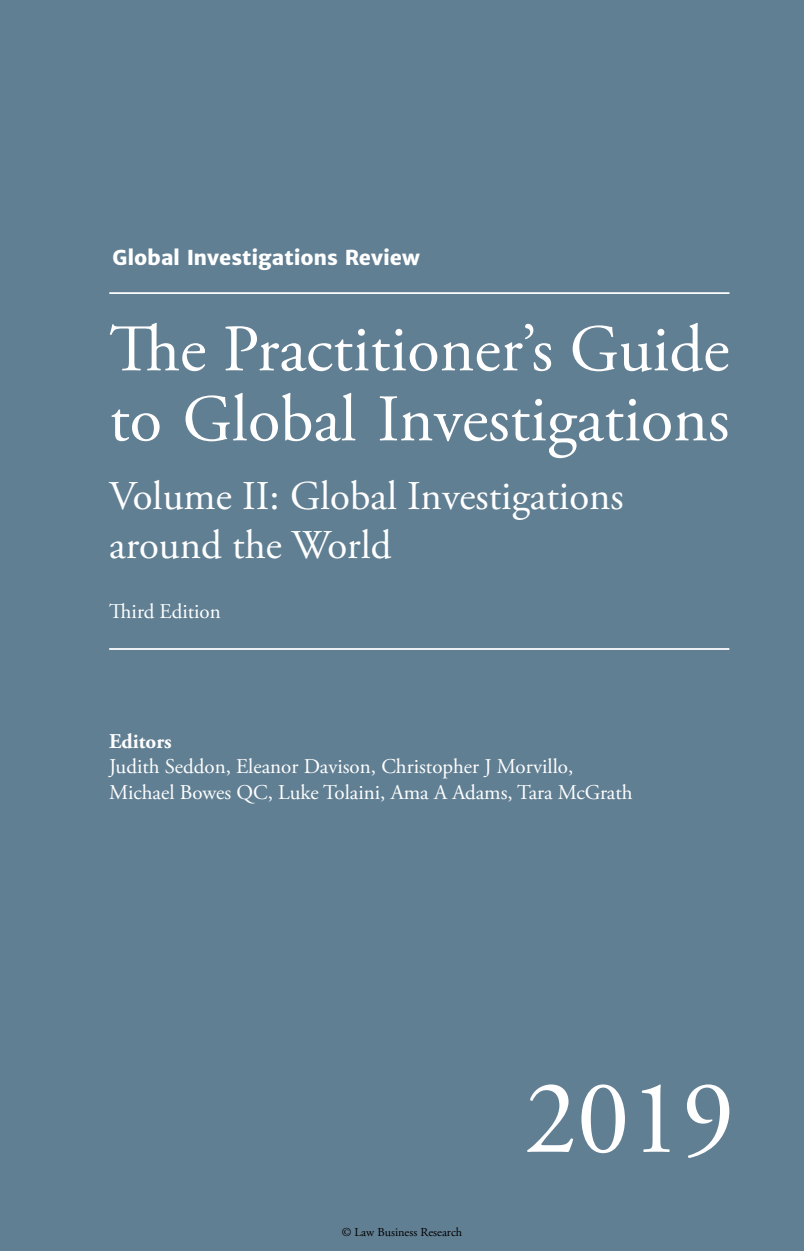
<style>
.page{position:relative;width:804px;height:1251px;background:#fff}
.page>*{position:absolute;margin:0;border:0;box-sizing:border-box;transform-origin:0 0}
.t1{font:105px "Adobe Garamond Pro";color:#fff}
.t2{font:66.33px/70px "Adobe Garamond Pro";color:#fff}
.t3{font:40.77px/49px "Adobe Garamond Pro";color:#fff}
.t4{font:21px/25.4px "Adobe Garamond Pro";color:#fff}
.t5{font:700 21px "Adobe Garamond Pro";color:#fff}
.t6{font:800 20.3px "Merriweather Sans";letter-spacing:-.005em;color:#fff}
.t7{font:12.25px "Adobe Garamond Pro";color:#000}
</style>
<div class="page">
<div style="left:0;top:0;width:804px;height:1250px;background:#617f93"></div>
<hr style="left:109px;top:292px;width:620px;height:2px;background:#fff">
<hr style="left:109px;top:648px;width:620px;height:1px;background:#fff">
<p class="t6" style="left:113px;top:245px;width:309px">Global Investigations Review</p>
<h2 class="t2" style="left:109px;top:316px;width:621px">The Practitioner’s Guide to Global Investigations</h2>
<h3 class="t3" style="left:109px;top:473px;width:516px">Volume II: Global Investigations around the World</h3>
<p class="t4" style="left:109px;top:599px;width:113px">Third Edition</p>
<p class="t5" style="left:109px;top:728px;width:64px">Editors</p>
<p class="t4" style="left:109px;top:754px;width:525px">Judith Seddon, Eleanor Davison, Christopher J Morvillo,<br>Michael Bowes QC, Luke Tolaini, Ama A Adams, Tara McGrath</p>
<p class="t7" style="left:342px;top:1224px;width:122px">© Law Business Research</p>
<h1 class="t1" style="left:524px;top:1055px;width:211px">2019</h1>
</div>
